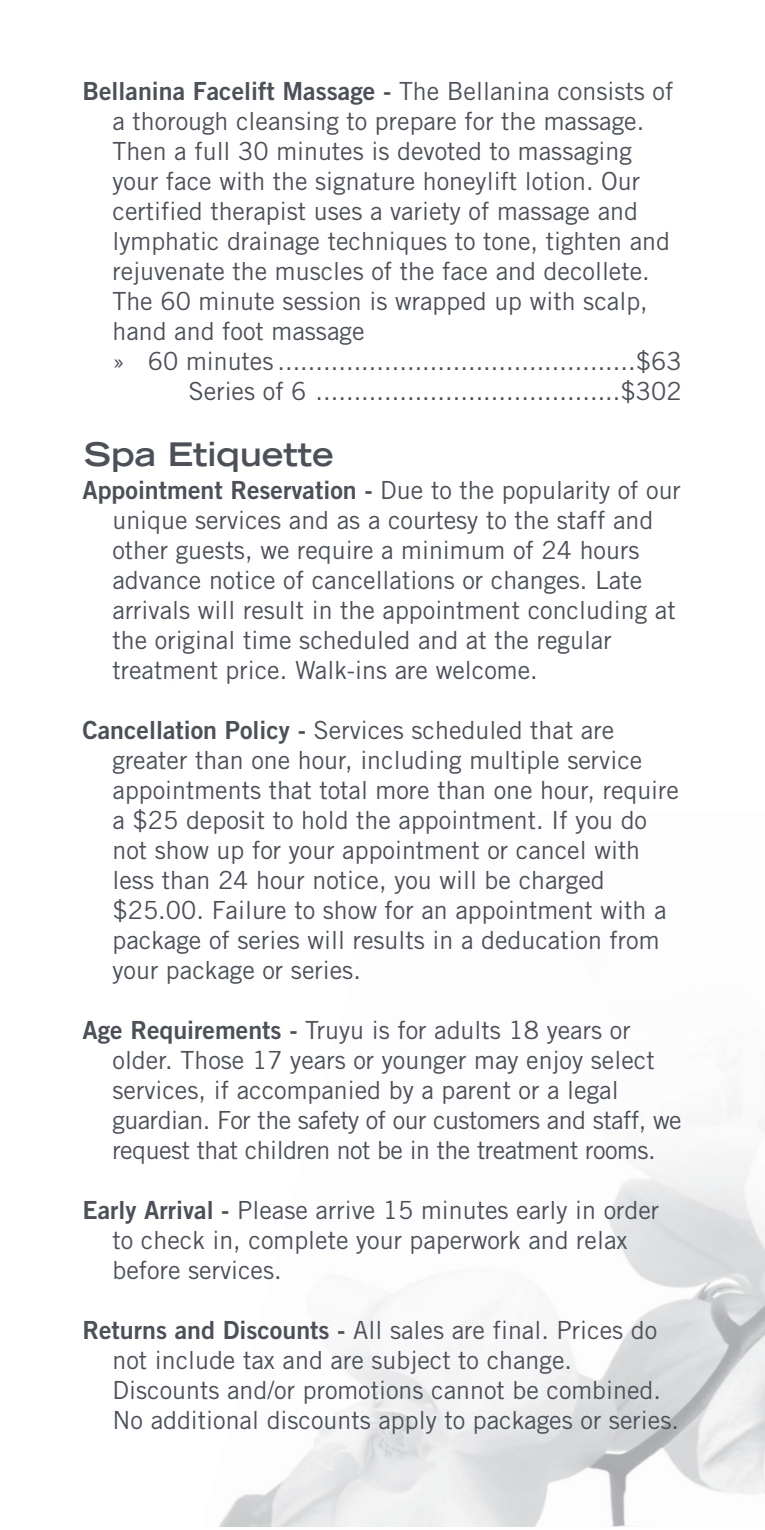
<style>
.page{position:relative;width:765px;height:1530px;background:#fff}
.page>*{position:absolute;margin:0;border:0;box-sizing:border-box;transform-origin:0 0}
.t1{font:700 expanded 32.5px "Trade Gothic LH";color:#4c5159}
.t2{font:25px/30px "Trade Gothic";color:#4c5159}
.t3{font:25px "Trade Gothic Bold Two";color:#4c5159}
.s1{font-family:"Trade Gothic"}
.s2{font-family:"Trade Gothic Bold Two"}
</style>
<div class="page">
<img style="left:219px;top:1099px;width:546px;height:428px">
<p class="t3" style="left:82px;top:82px;width:592px">Bellanina Facelift Massage - <span class="s1">The Bellanina consists of</span></p>
<p class="t2" style="left:113px;top:109px;width:533px">a thorough cleansing to prepare for the massage.</p>
<p class="t2" style="left:113px;top:139px;width:521px">Then a full 30 minutes is devoted to massaging</p>
<p class="t2" style="left:113px;top:169px;width:529px">your face with the signature honeylift lotion. Our</p>
<p class="t2" style="left:113px;top:199px;width:527px">certified therapist uses a variety of massage and</p>
<p class="t2" style="left:113px;top:229px;width:559px">lymphatic drainage techniques to tone, tighten and</p>
<p class="t2" style="left:113px;top:259px;width:539px">rejuvenate the muscles of the face and decollete.</p>
<p class="t2" style="left:113px;top:289px;width:537px">The 60 minute session is wrapped up with scalp,</p>
<p class="t2" style="left:113px;top:319px;width:254px">hand and foot massage</p>
<p class="t2" style="left:113px;top:349px;width:571px">» 60 minutes ...............................................$63</p>
<p class="t2" style="left:189px;top:379px;width:495px">Series of 6 ........................................$302</p>
<h1 class="t1" style="left:84px;top:442px;width:252px">Spa Etiquette</h1>
<p class="t3" style="left:82px;top:481px;width:600px">Appointment Reservation - <span class="s1">Due to the popularity of our</span></p>
<p class="t2" style="left:112px;top:508px;width:565px">unique services and as a courtesy to the staff and other guests, we require a minimum of 24 hours advance notice of cancellations or changes. Late arrivals will result in the appointment concluding at the original time scheduled and at the regular treatment price. Walk-ins are welcome.</p>
<p class="t2" style="left:113px;top:718px;width:568px;text-indent:-30px"><span class="s2">Cancellation Policy -</span> Services scheduled that are greater than one hour, including multiple service appointments that total more than one hour, require a $25 deposit to hold the appointment. If you do not show up for your appointment or cancel with less than 24 hour notice, you will be charged $25.00. Failure to show for an appointment with a package of series will results in a deducation from your package or series.</p>
<p class="t2" style="left:113px;top:1018px;width:571px;text-indent:-30px"><span class="s2">Age Requirements -</span> Truyu is for adults 18 years or older. Those 17 years or younger may enjoy select services, if accompanied by a parent or a legal guardian. For the safety of our customers and staff, we request that children not be in the treatment rooms.</p>
<p class="t2" style="left:113px;top:1198px;width:548px;text-indent:-30px"><span class="s2">Early Arrival -</span> Please arrive 15 minutes early in order to check in, complete your paperwork and relax before services.</p>
<p class="t2" style="left:113px;top:1318px;width:568px;text-indent:-30px"><span class="s2">Returns and Discounts -</span> All sales are final. Prices do not include tax and are subject to change.<br>Discounts and/or promotions cannot be combined.<br>No additional discounts apply to packages or series.</p>
</div>
